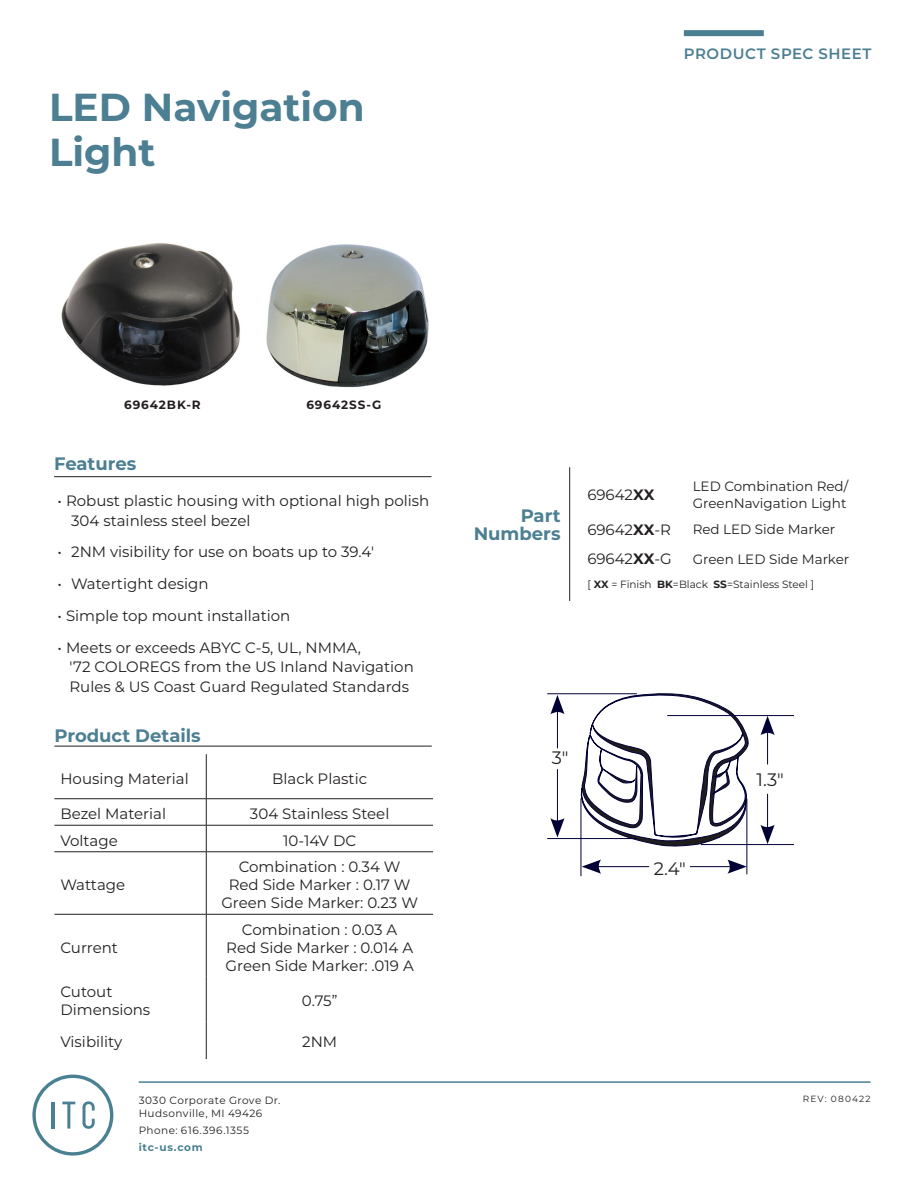
<style>
.page{position:relative;width:918px;height:1188px;background:#fff}
.page>*{position:absolute;margin:0;border:0;box-sizing:border-box;transform-origin:0 0}
.t1{font:700 39px/45px "Montserrat";color:#4b7f91}
.t2{font:700 18px/18px "Montserrat";color:#4b7f91;text-align:right}
.t3{font:18px "Montserrat";color:#231f20}
.t4{font:15px/18px "Montserrat";color:#231f20}
.t5{font:600 15px "Montserrat";letter-spacing:.035em;color:#4a7f92}
.t6{font:13.5px/16.2px "Montserrat";color:#231f20}
.t7{font:700 12px "Montserrat";letter-spacing:.075em;color:#231f20}
.t8{font:10.5px/13.5px "Montserrat";letter-spacing:.035em;color:#231f20}
.t9{font:10.5px "Montserrat";color:#231f20}
.t10{font:700 10.5px "Montserrat";letter-spacing:.065em;color:#4a7f92}
.t11{font:9px "Montserrat";letter-spacing:.135em;color:#231f20}
.s1{font-weight:700}
</style>
<div class="page">
<svg style="left:32px;top:1075px;width:81px;height:81px"></svg>
<hr style="left:139px;top:1081px;width:732px;height:2px;background:#4a7f92">
<div style="left:684px;top:30px;width:80px;height:6px;background:#4a7f92"></div>
<hr style="left:54px;top:476px;width:378px;height:1px;background:#231f20">
<hr style="left:206px;top:754px;width:1px;height:45px;background:#231f20">
<hr style="left:54px;top:798px;width:152px;height:1px;background:#231f20">
<hr style="left:206px;top:798px;width:227px;height:1px;background:#231f20">
<hr style="left:54px;top:825px;width:152px;height:1px;background:#231f20">
<hr style="left:206px;top:825px;width:227px;height:1px;background:#231f20">
<svg style="left:206px;top:799px;width:1px;height:53px"></svg>
<hr style="left:54px;top:852px;width:152px;height:1px;background:#231f20">
<hr style="left:206px;top:852px;width:227px;height:1px;background:#231f20">
<hr style="left:206px;top:852px;width:1px;height:62px;background:#231f20">
<hr style="left:54px;top:914px;width:152px;height:1px;background:#231f20">
<hr style="left:206px;top:914px;width:227px;height:1px;background:#231f20">
<hr style="left:206px;top:914px;width:1px;height:63px;background:#231f20">
<hr style="left:206px;top:977px;width:1px;height:44px;background:#231f20">
<hr style="left:206px;top:1021px;width:1px;height:38px;background:#231f20">
<hr style="left:569px;top:467px;width:1px;height:134px;background:#231f20">
<svg style="left:579px;top:693px;width:170px;height:154px"></svg>
<hr style="left:667px;top:715px;width:127px;height:1px;background:#000037">
<hr style="left:701px;top:844px;width:93px;height:1px;background:#000037">
<hr style="left:767px;top:730px;width:1px;height:34px;background:#000037">
<svg style="left:760px;top:716px;width:15px;height:19px"></svg>
<hr style="left:767px;top:794px;width:1px;height:36px;background:#000037">
<svg style="left:760px;top:825px;width:15px;height:19px"></svg>
<hr style="left:581px;top:799px;width:1px;height:77px;background:#000037">
<hr style="left:747px;top:799px;width:1px;height:75px;background:#000037">
<hr style="left:690px;top:866px;width:43px;height:1px;background:#000037">
<svg style="left:727px;top:860px;width:20px;height:14px"></svg>
<hr style="left:596px;top:866px;width:53px;height:1px;background:#000037">
<svg style="left:582px;top:860px;width:19px;height:14px"></svg>
<hr style="left:547px;top:838px;width:90px;height:1px;background:#000037">
<hr style="left:547px;top:694px;width:90px;height:1px;background:#000037">
<hr style="left:557px;top:709px;width:1px;height:39px;background:#000037">
<svg style="left:550px;top:695px;width:15px;height:19px"></svg>
<hr style="left:557px;top:769px;width:1px;height:54px;background:#000037">
<svg style="left:550px;top:818px;width:15px;height:20px"></svg>
<img style="left:61px;top:243px;width:179px;height:143px">
<img style="left:266px;top:244px;width:163px;height:144px">
<hr style="left:54px;top:746px;width:378px;height:1px;background:#231f20">
<h1 class="t1" style="left:49px;top:82px;width:317px">LED Navigation<br>Light</h1>
<p class="t5" style="left:684px;top:43px;width:189px">PRODUCT SPEC SHEET</p>
<p class="t7" style="left:124px;top:396px;width:78px">69642BK-R</p>
<p class="t7" style="left:306px;top:396px;width:76px">69642SS-G</p>
<p class="t2" style="left:54px;top:454px;width:84px">Features</p>
<p class="t4" style="left:71px;top:490px;width:360px;line-height:19.5px;text-indent:-14px">• Robust plastic housing with optional high polish<br>304 stainless steel bezel</p>
<p class="t4" style="left:58px;top:542px;width:318px">• 2NM visibility for use on boats up to 39.4'</p>
<p class="t4" style="left:58px;top:574px;width:152px">• Watertight design</p>
<p class="t4" style="left:58px;top:606px;width:234px">• Simple top mount installation</p>
<p class="t4" style="left:69px;top:637px;width:346px;line-height:19.5px;text-indent:-12px">• Meets or exceeds ABYC C-5, UL, NMMA,<br>'72 COLOREGS from the US Inland Navigation<br>Rules &amp; US Coast Guard Regulated Standards</p>
<p class="t2" style="left:54px;top:726px;width:148px">Product Details</p>
<p class="t4" style="left:60px;top:769px;width:130px">Housing Material</p>
<p class="t4" style="left:272px;top:769px;width:97px">Black Plastic</p>
<p class="t4" style="left:60px;top:804px;width:107px">Bezel Material</p>
<p class="t4" style="left:250px;top:804px;width:141px">304 Stainless Steel</p>
<p class="t4" style="left:60px;top:831px;width:59px">Voltage</p>
<p class="t4" style="left:283px;top:831px;width:75px">10-14V DC</p>
<p class="t4" style="left:60px;top:875px;width:66px">Wattage</p>
<p class="t4" style="left:221px;top:857px;width:198px;text-align:center">Combination : 0.34 W<br>Red Side Marker : 0.17 W<br>Green Side Marker: 0.23 W</p>
<p class="t4" style="left:60px;top:938px;width:59px">Current</p>
<p class="t4" style="left:226px;top:920px;width:190px;text-align:center">Combination : 0.03 A<br>Red Side Marker : 0.014 A<br>Green Side Marker: .019 A</p>
<p class="t4" style="left:60px;top:982px;width:91px">Cutout<br>Dimensions</p>
<p class="t4" style="left:302px;top:991px;width:37px">0.75”</p>
<p class="t4" style="left:60px;top:1033px;width:63px">Visibility</p>
<p class="t4" style="left:302px;top:1033px;width:37px">2NM</p>
<p class="t8" style="left:139px;top:1093px;width:143px">3030 Corporate Grove Dr.<br>Hudsonville, MI 49426</p>
<p class="t8" style="left:139px;top:1123px;width:112px">Phone: 616.396.1355</p>
<p class="t10" style="left:139px;top:1139px;width:66px">itc-us.com</p>
<p class="t2" style="left:474px;top:505px;width:88px">Part<br>Numbers</p>
<p class="t4" style="left:587px;top:485px;width:69px">69642<span class="s1">XX</span></p>
<p class="t6" style="left:693px;top:478px;width:157px">LED Combination Red/<br>GreenNavigation Light</p>
<p class="t4" style="left:587px;top:520px;width:85px">69642<span class="s1">XX</span>-R</p>
<p class="t6" style="left:693px;top:521px;width:144px">Red LED Side Marker</p>
<p class="t4" style="left:587px;top:549px;width:86px">69642<span class="s1">XX</span>-G</p>
<p class="t6" style="left:693px;top:550px;width:158px">Green LED Side Marker</p>
<p class="t9" style="left:587px;top:577px;width:228px">[ <span class="s1">XX</span> = Finish <span class="s1">BK</span>=Black <span class="s1">SS</span>=Stainless Steel ]</p>
<p class="t3" style="left:552px;top:745px;width:18px">3"</p>
<p class="t3" style="left:654px;top:856px;width:34px">2.4"</p>
<p class="t3" style="left:757px;top:768px;width:29px">1.3"</p>
<p class="t11" style="left:803px;top:1093px;width:69px">REV: 080422</p>
</div>
